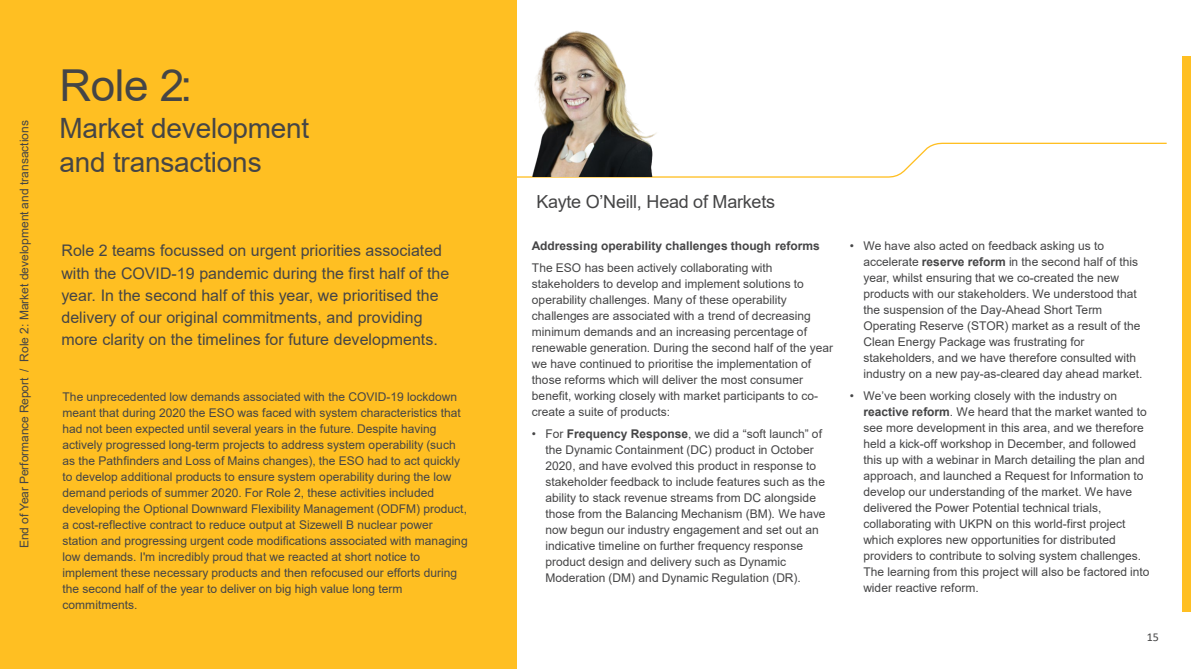
<style>
.page{position:relative;width:1191px;height:669px;background:#fff}
.page>*{position:absolute;margin:0;border:0;box-sizing:border-box;transform-origin:0 0}
.t1{font:44px "Arial";color:#454546}
.t2{font:28px/33.6px "Arial";letter-spacing:-.005em;color:#454546}
.t3{font:18px "Arial";letter-spacing:-.015em;color:#454546}
.t4{font:16px/22.1px "Arial";color:#454546}
.t5{font:12px/16px "Arial";letter-spacing:.005em;color:#454546}
.t6{font:700 12px "Arial";color:#454546}
.t7{font:12px "Calibri";color:#454546}
.s1{font-weight:700}
</style>
<div class="page">
<div style="left:1182px;top:57px;width:9px;height:555px;background:#ffbf22"></div>
<svg style="left:516px;top:142px;width:651px;height:44px"></svg>
<div style="left:0;top:0;width:516px;height:669px;background:#ffbf22"></div>
<img style="left:516px;top:20px;width:183px;height:157px">
<p class="t5" style="left:16px;top:548px;width:429px;rotate:-90deg">End of Year Performance Report / Role 2: Market development and transactions</p>
<h1 class="t1" style="left:59px;top:55px;width:134px">Role 2:</h1>
<h1 class="t2" style="left:59px;top:112px;width:251px">Market development and transactions</h1>
<p class="t4" style="left:61px;top:240px;width:389px">Role 2 teams focussed on urgent priorities associated with the COVID-19 pandemic during the first half of the year. In the second half of this year, we prioritised the delivery of our original commitments, and providing more clarity on the timelines for future developments.</p>
<p class="t5" style="left:63px;top:389px;width:407px">The unprecedented low demands associated with the COVID-19 lockdown meant that during 2020 the ESO was faced with system characteristics that had not been expected until several years in the future. Despite having actively progressed long-term projects to address system operability (such as the Pathfinders and Loss of Mains changes), the ESO had to act quickly to develop additional products to ensure system operability during the low demand periods of summer 2020. For Role 2, these activities included developing the Optional Downward Flexibility Management (ODFM) product, a cost-reflective contract to reduce output at Sizewell B nuclear power station and progressing urgent code modifications associated with managing low demands. I'm incredibly proud that we reacted at short notice to implement these necessary products and then refocused our efforts during the second half of the year to deliver on big high value long term commitments.</p>
<p class="t3" style="left:536px;top:190px;width:240px">Kayte O’Neill, Head of Markets</p>
<p class="t6" style="left:532px;top:237px;width:289px">Addressing operability challenges though reforms</p>
<p class="t5" style="left:532px;top:260px;width:303px">The ESO has been actively collaborating with stakeholders to develop and implement solutions to operability challenges. Many of these operability challenges are associated with a trend of decreasing minimum demands and an increasing percentage of renewable generation. During the second half of the year we have continued to prioritise the implementation of those reforms which will deliver the most consumer benefit, working closely with market participants to co&shy;create a suite of products:</p>
<p class="t5" style="left:545px;top:426px;width:282px;text-indent:-14px">• For <span class="s1">Frequency Response</span>, we did a “soft launch” of the Dynamic Containment (DC) product in October 2020, and have evolved this product in response to stakeholder feedback to include features such as the ability to stack revenue streams from DC alongside those from the Balancing Mechanism (BM). We have now begun our industry engagement and set out an indicative timeline on further frequency response product design and delivery such as Dynamic Moderation (DM) and Dynamic Regulation (DR).</p>
<p class="t5" style="left:863px;top:238px;width:280px;text-indent:-14px">• We have also acted on feedback asking us to accelerate <span class="s1">reserve reform</span> in the second half of this year, whilst ensuring that we co-created the new products with our stakeholders. We understood that the suspension of the Day-Ahead Short Term Operating Reserve (STOR) market as a result of the Clean Energy Package was frustrating for stakeholders, and we have therefore consulted with industry on a new pay-as-cleared day ahead market.</p>
<p class="t5" style="left:863px;top:388px;width:288px;text-indent:-14px">• We’ve been working closely with the industry on <span class="s1">reactive reform</span>. We heard that the market wanted to see more development in this area, and we therefore held a kick-off workshop in December, and followed this up with a webinar in March detailing the plan and approach, and launched a Request for Information to develop our understanding of the market. We have delivered the Power Potential technical trials, collaborating with UKPN on this world-first project which explores new opportunities for distributed providers to contribute to solving system challenges.<br>The learning from this project will also be factored into wider reactive reform.</p>
<p class="t7" style="left:1147px;top:629px;width:14px">15</p>
</div>
